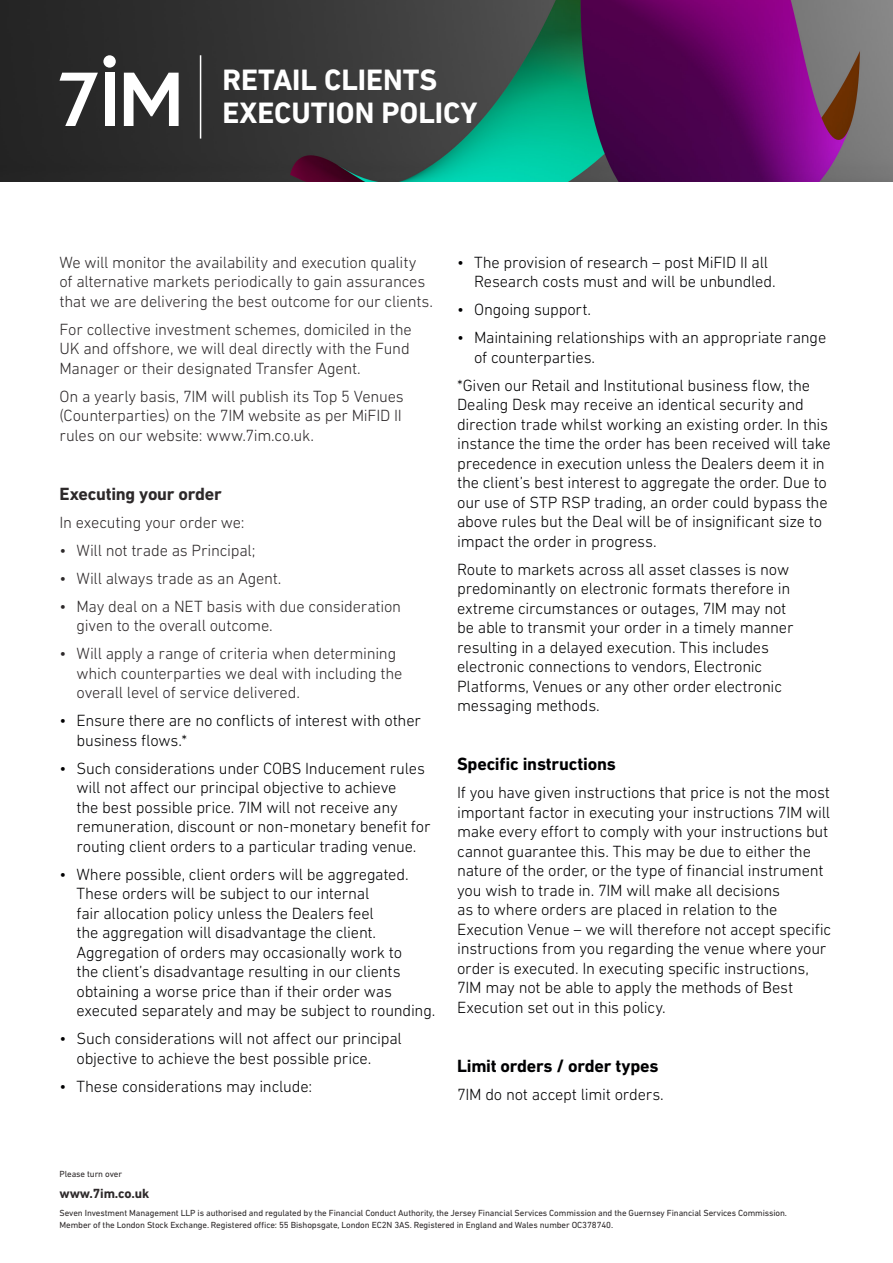
<style>
.page{position:relative;width:893px;height:1263px;background:#fff}
.page>*{position:absolute;margin:0;border:0;box-sizing:border-box;transform-origin:0 0}
.t1{font:700 30px "DIN Next LT Pro";color:#fff}
.Content_H1_Bold_12_1{font:700 18px "DIN Next LT Pro";letter-spacing:-.015em;color:#000002}
.Content_H1_Bold_12_1-2{font:700 18px "DIN Next LT Pro";letter-spacing:-.015em;color:#2d292a}
.Content_Body_Light_1{font:300 16.5px/19.5px "DIN Next LT Pro";letter-spacing:-.015em;color:#000002}
.Content_Body_Light_1-2{font:300 16.5px/19.5px "DIN Next LT Pro";letter-spacing:-.015em;color:#2d292a}
.Footer_Signoff_Bold{font:700 13.5px "DIN Next LT Pro";letter-spacing:-.01em;color:#2d292a}
.Footer_Reg_Address_R{font:9px/12px "DIN Next LT Pro";letter-spacing:-.01em;color:#2d292a}
</style>
<div class="page">
<img style="left:0;top:0;width:893px;height:181px">
<svg style="left:60px;top:73px;width:38px;height:53px"></svg>
<svg style="left:103px;top:55px;width:13px;height:13px"></svg>
<div style="left:105px;top:73px;width:9px;height:53px;background:#fff"></div>
<svg style="left:124px;top:73px;width:55px;height:53px"></svg>
<hr style="left:200px;top:55px;width:1px;height:84px;background:#fff">
<p class="t1" style="left:223px;top:63px;width:216px">RETAIL CLIENTS</p>
<p class="t1" style="left:223px;top:96px;width:257px">EXECUTION POLICY</p>
<p class="Content_Body_Light_1-2" style="left:60px;top:252px;width:375px">We will monitor the availability and execution quality of alternative markets periodically to gain assurances that we are delivering the best outcome for our clients.</p>
<p class="Content_Body_Light_1-2" style="left:60px;top:319px;width:354px">For collective investment schemes, domiciled in the<br>UK and offshore, we will deal directly with the Fund<br>Manager or their designated Transfer Agent.</p>
<p class="Content_Body_Light_1-2" style="left:60px;top:386px;width:346px;text-align:justify">On a yearly basis, 7IM will publish its Top 5 Venues (Counterparties) on the 7IM website as per MiFID II rules on our website: www.7im.co.uk.</p>
<p class="Content_H1_Bold_12_1-2" style="left:60px;top:483px;width:164px">Executing your order</p>
<p class="Content_Body_Light_1-2" style="left:60px;top:512px;width:187px">In executing your order we:</p>
<p class="Content_Body_Light_1-2" style="left:60px;top:540px;width:198px">• Will not trade as Principal;</p>
<p class="Content_Body_Light_1-2" style="left:60px;top:568px;width:223px">• Will always trade as an Agent.</p>
<p class="Content_Body_Light_1-2" style="left:77px;top:596px;width:326px;text-indent:-17px">• May deal on a NET basis with due consideration given to the overall outcome.</p>
<p class="Content_Body_Light_1-2" style="left:77px;top:643px;width:328px;text-indent:-17px">• Will apply a range of criteria when determining which counterparties we deal with including the overall level of service delivered.</p>
<p class="Content_Body_Light_1" style="left:77px;top:710px;width:346px;text-indent:-17px">• Ensure there are no conflicts of interest with other business flows.*</p>
<p class="Content_Body_Light_1" style="left:77px;top:758px;width:356px;text-indent:-17px">• Such considerations under COBS Inducement rules will not affect our principal objective to achieve<br>the best possible price. 7IM will not receive any remuneration, discount or non-monetary benefit for routing client orders to a particular trading venue.</p>
<p class="Content_Body_Light_1" style="left:77px;top:864px;width:360px;text-indent:-17px">• Where possible, client orders will be aggregated.<br>These orders will be subject to our internal<br>fair allocation policy unless the Dealers feel<br>the aggregation will disadvantage the client.<br>Aggregation of orders may occasionally work to<br>the client’s disadvantage resulting in our clients obtaining a worse price than if their order was executed separately and may be subject to rounding.</p>
<p class="Content_Body_Light_1" style="left:77px;top:1029px;width:327px;text-indent:-17px">• Such considerations will not affect our principal objective to achieve the best possible price.</p>
<p class="Content_Body_Light_1" style="left:60px;top:1076px;width:254px">• These considerations may include:</p>
<p class="Content_Body_Light_1" style="left:474px;top:252px;width:303px;text-indent:-17px">• The provision of research – post MiFID II all<br>Research costs must and will be unbundled.</p>
<p class="Content_Body_Light_1" style="left:457px;top:299px;width:136px">• Ongoing support.</p>
<p class="Content_Body_Light_1" style="left:474px;top:327px;width:354px;text-indent:-17px">• Maintaining relationships with an appropriate range of counterparties.</p>
<p class="Content_Body_Light_1" style="left:457px;top:375px;width:375px">*Given our Retail and Institutional business flow, the Dealing Desk may receive an identical security and direction trade whilst working an existing order. In this instance the time the order has been received will take precedence in execution unless the Dealers deem it in the client’s best interest to aggregate the order. Due to our use of STP RSP trading, an order could bypass the above rules but the Deal will be of insignificant size to impact the order in progress.</p>
<p class="Content_Body_Light_1" style="left:457px;top:559px;width:338px">Route to markets across all asset classes is now predominantly on electronic formats therefore in extreme circumstances or outages, 7IM may not be able to transmit your order in a timely manner resulting in a delayed execution. This includes electronic connections to vendors, Electronic Platforms, Venues or any other order electronic messaging methods.</p>
<p class="Content_H1_Bold_12_1" style="left:457px;top:753px;width:160px">Specific instructions</p>
<p class="Content_Body_Light_1" style="left:457px;top:782px;width:376px">If you have given instructions that price is not the most important factor in executing your instructions 7IM will make every effort to comply with your instructions but cannot guarantee this. This may be due to either the nature of the order, or the type of financial instrument you wish to trade in. 7IM will make all decisions<br>as to where orders are placed in relation to the Execution Venue – we will therefore not accept specific instructions from you regarding the venue where your order is executed. In executing specific instructions, 7IM may not be able to apply the methods of Best Execution set out in this policy.</p>
<p class="Content_H1_Bold_12_1" style="left:457px;top:1055px;width:203px">Limit orders / order types</p>
<p class="Content_Body_Light_1" style="left:457px;top:1084px;width:208px">7IM do not accept limit orders.</p>
<p class="Footer_Reg_Address_R" style="left:60px;top:1167px;width:64px">Please turn over</p>
<p class="Footer_Signoff_Bold" style="left:60px;top:1185px;width:91px">www.7im.co.uk</p>
<p class="Footer_Reg_Address_R" style="left:60px;top:1207px;width:729px">Seven Investment Management LLP is authorised and regulated by the Financial Conduct Authority, the Jersey Financial Services Commission and the Guernsey Financial Services Commission.<br>Member of the London Stock Exchange. Registered office: 55 Bishopsgate, London EC2N 3AS. Registered in England and Wales number OC378740.</p>
</div>
